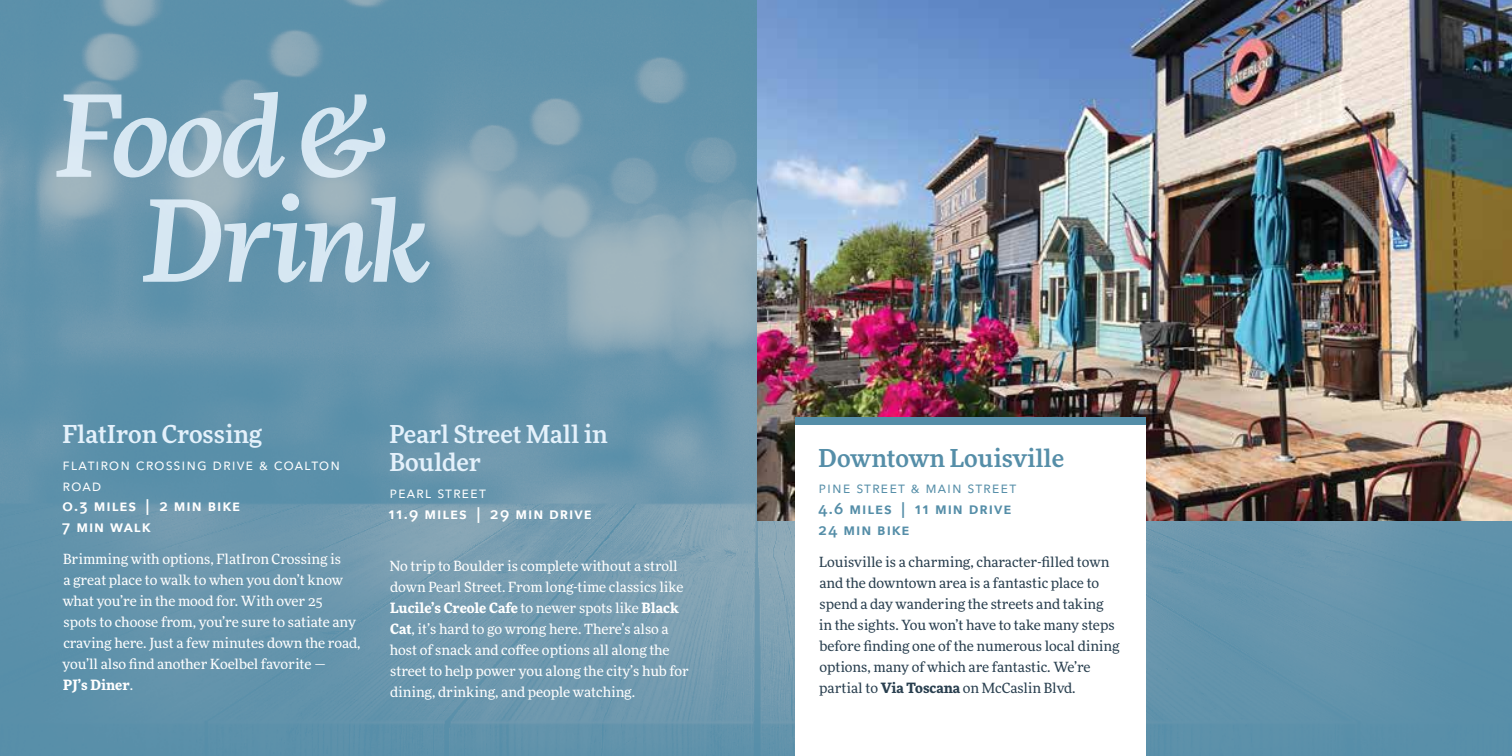
<style>
.page{position:relative;width:1512px;height:756px;background:#fff}
.page>*{position:absolute;margin:0;border:0;box-sizing:border-box;transform-origin:0 0}
.t1{font:italic 500 112px/105px "More Pro";letter-spacing:-.03em;color:#e4f1fb}
.t2{font:500 24.5px/28px "More Pro";color:#e4f1fb}
.t3{font:500 24.5px "More Pro";color:#558ea8}
.t4{font:600 15.75px/21px "Avenir Next";letter-spacing:.06em;color:#fff}
.t5{font:15.75px/21px "Avenir Next";letter-spacing:.06em;color:#fff}
.t6{font:600 15.75px/21px "Avenir Next";letter-spacing:.06em;color:#558ea8}
.t7{font:15.75px "Avenir Next";letter-spacing:.06em;color:#558ea8}
.t8{font:14px/21px "More Pro";color:#fff}
.t9{font:14px/21px "More Pro";color:#293f4f}
.s1{font-weight:700}
</style>
<div class="page">
<img style="left:0;top:0;width:1512px;height:756px">
<img style="left:758px;top:0;width:754px;height:520px">
<div style="left:795px;top:425px;width:351px;height:331px;background:#fff"></div>
<div style="left:795px;top:417px;width:351px;height:8px;background:#558ea8"></div>
<h1 class="t1" style="left:142px;top:78px;width:290px;text-indent:-87px">Food &amp;<br>Drink</h1>
<h2 class="t2" style="left:63px;top:419px;width:201px">FlatIron Crossing</h2>
<p class="t5" style="left:63px;top:453px;width:279px">FLATIRON CROSSING DRIVE &amp; COALTON<br>ROAD</p>
<p class="t4" style="left:62px;top:495px;width:175px">0.3 miles | 2 min BIKE<br>7 min WAL</p>
<p class="t4" style="left:142px;top:516px;width:10px">K</p>
<p class="t8" style="left:63px;top:548px;width:300px">Brimming with options, FlatIron Crossing is<br>a great place to walk to when you don’t know what you’re in the mood for. With over 25<br>spots to choose from, you’re sure to satiate any craving here. Just a few minutes down the road, you’ll also find another Koelbel favorite —<br><span class="s1">PJ’s Diner</span>.</p>
<h2 class="t2" style="left:389px;top:419px;width:220px">Pearl Street Mall in<br>Boulder</h2>
<p class="t5" style="left:389px;top:481px;width:98px">PEARL STREET</p>
<p class="t4" style="left:389px;top:502px;width:205px">11.9 miles | 29 min Drive</p>
<p class="t8" style="left:390px;top:555px;width:301px">No trip to Boulder is complete without a stroll down Pearl Street. From long-time classics like <span class="s1">Lucile’s Creole Cafe</span> to newer spots like <span class="s1">Black Cat</span>, it’s hard to go wrong here. There’s also a host of snack and coffee options all along the street to help power you along the city’s hub for dining, drinking, and people watching.</p>
<h2 class="t3" style="left:819px;top:440px;width:247px">Downtown Louisville</h2>
<p class="t7" style="left:819px;top:474px;width:199px">PINE STREET &amp; MAIN STREET</p>
<p class="t6" style="left:818px;top:498px;width:160px">4.6 miles | 11 min DRIVE<br>24 min bike</p>
<p class="t9" style="left:819px;top:550px;width:302px">Louisville is a charming, character-filled town and the downtown area is a fantastic place to spend a day wandering the streets and taking in the sights. You won’t have to take many steps before finding one of the numerous local dining options, many of which are fantastic. We’re partial to <span class="s1">Via Toscana</span> on McCaslin Blvd.</p>
</div>
